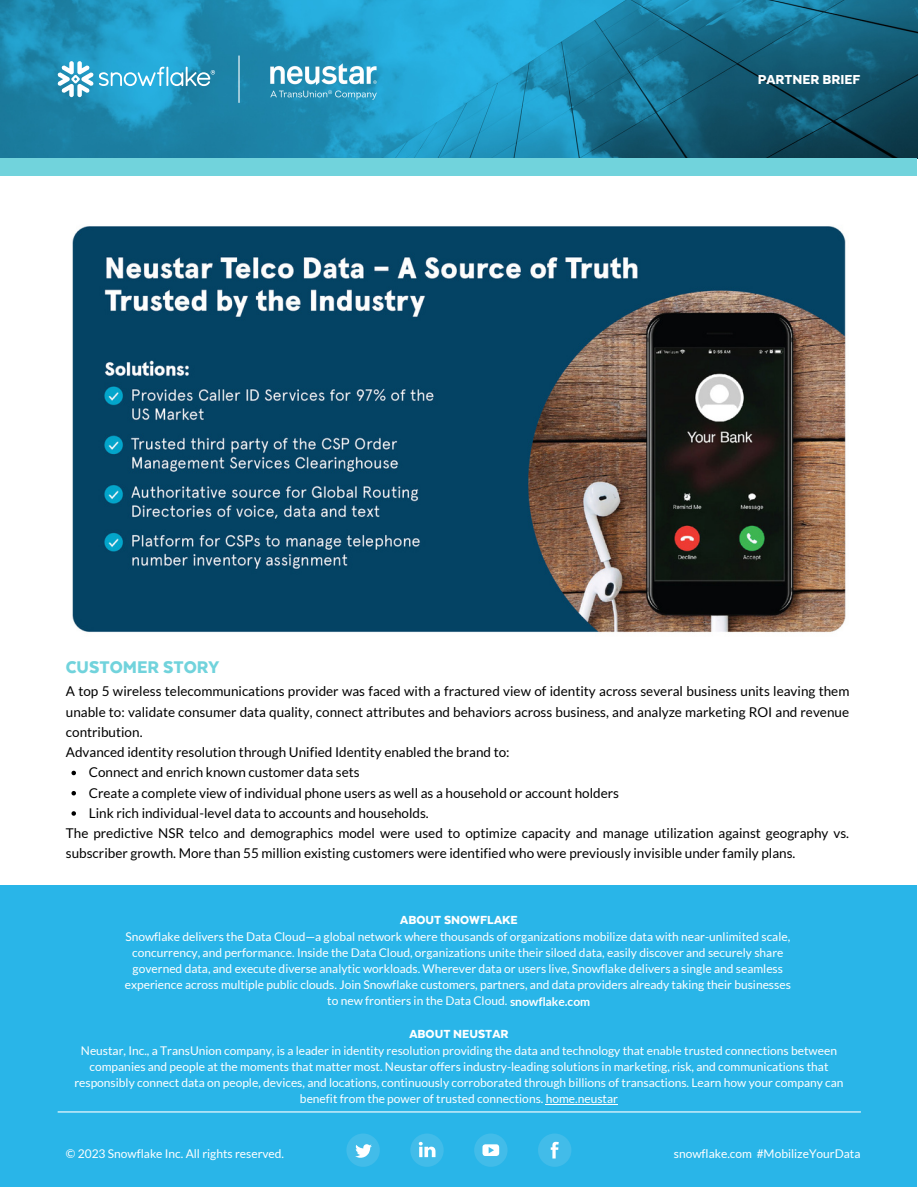
<style>
.page{position:relative;width:918px;height:1188px;background:#fff}
.page>*{position:absolute;margin:0;border:0;box-sizing:border-box;transform-origin:0 0}
.t1{font:900 19.5px "Texta";color:#71d3dc}
.t2{font:900 15px "Texta";color:#fff}
.t3{font:13.5px/20.2px "Lato";color:#000}
.t4{font:900 13.5px "Texta";color:#fff}
.t5{font:12px/16px "Lato";color:#fff;text-align:center}
.t6{font:700 12px "Lato";color:#fff}
</style>
<div class="page">
<img style="left:0;top:0;width:918px;height:159px">
<svg style="left:58px;top:61px;width:157px;height:36px;background:#4fb0d2"></svg>
<hr style="left:238px;top:56px;width:2px;height:47px;background:#fff">
<div style="left:0;top:158px;width:917px;height:17px;background:#71d3dc"></div>
<div style="left:0;top:885px;width:917px;height:302px;background:#29b5e8"></div>
<div style="left:346px;top:1134px;width:34px;height:33px;background:#42bce9;border-radius:50%"></div>
<svg style="left:355px;top:1144px;width:17px;height:14px"></svg>
<div style="left:538px;top:1134px;width:33px;height:33px;background:#42bce9;border-radius:16px"></div>
<svg style="left:551px;top:1142px;width:8px;height:17px"></svg>
<div style="left:410px;top:1134px;width:34px;height:33px;background:#42bce9;border-radius:50%"></div>
<svg style="left:419px;top:1142px;width:16px;height:15px"></svg>
<div style="left:474px;top:1134px;width:34px;height:33px;background:#42bce9;border-radius:50%"></div>
<svg style="left:483px;top:1144px;width:16px;height:12px"></svg>
<hr style="left:58px;top:1111px;width:803px;height:2px;background:#fff">
<img style="left:72px;top:226px;width:774px;height:407px">
<svg style="left:71px;top:771px;width:5px;height:4px"></svg>
<svg style="left:71px;top:791px;width:5px;height:4px"></svg>
<svg style="left:71px;top:811px;width:5px;height:5px"></svg>
<hr style="left:546px;top:1104px;width:72px;height:1px;background:#fff">
<img style="left:271px;top:64px;width:106px;height:36px">
<p class="t2" style="left:758px;top:68px;width:104px">PARTNER BRIEF</p>
<h1 class="t1" style="left:66px;top:652px;width:155px">CUSTOMER STORY</h1>
<p class="t3" style="left:66px;top:681px;width:785px">A top 5 wireless telecommunications provider was faced with a fractured view of identity across several business units leaving them unable to: validate consumer data quality, connect attributes and behaviors across business, and analyze marketing ROI and revenue contribution.<br>Advanced identity resolution through Unified Identity enabled the brand to:</p>
<p class="t3" style="left:89px;top:762px;width:532px">Connect and enrich known customer data sets<br>Create a complete view of individual phone users as well as a household or account holders<br>Link rich individual-level data to accounts and households.</p>
<p class="t3" style="left:66px;top:823px;width:785px">The predictive NSR telco and demographics model were used to optimize capacity and manage utilization against geography vs. subscriber growth. More than 55 million existing customers were identified who were previously invisible under family plans.</p>
<p class="t4" style="left:400px;top:910px;width:119px">ABOUT SNOWFLAKE</p>
<p class="t5" style="left:125px;top:928px;width:666px">Snowflake delivers the Data Cloud—a global network where thousands of organizations mobilize data with near-unlimited scale,</p>
<p class="t5" style="left:132px;top:944px;width:653px">concurrency, and performance. Inside the Data Cloud, organizations unite their siloed data, easily discover and securely share</p>
<p class="t5" style="left:133px;top:960px;width:652px">governed data, and execute diverse analytic workloads. Wherever data or users live, Snowflake delivers a single and seamless</p>
<p class="t5" style="left:125px;top:976px;width:668px">experience across multiple public clouds. Join Snowflake customers, partners, and data providers already taking their businesses</p>
<p class="t5" style="left:327px;top:992px;width:182px">to new frontiers in the Data Cloud.</p>
<p class="t4" style="left:409px;top:1024px;width:101px">ABOUT NEUSTAR</p>
<p class="t5" style="left:74px;top:1042px;width:771px">Neustar, Inc., a TransUnion company, is a leader in identity resolution providing the data and technology that enable trusted connections between companies and people at the moments that matter most. Neustar offers industry-leading solutions in marketing, risk, and communications that responsibly connect data on people, devices, and locations, continuously corroborated through billions of transactions. Learn how your company can benefit from the power of trusted connections. home.neustar</p>
<p class="t6" style="left:510px;top:994px;width:82px">snowflake.com</p>
<p class="t5" style="left:66px;top:1145px;width:220px">© 2023 Snowflake Inc. All rights reserved.</p>
<p class="t5" style="left:674px;top:1145px;width:188px">snowflake.com #MobilizeYourData</p>
</div>
